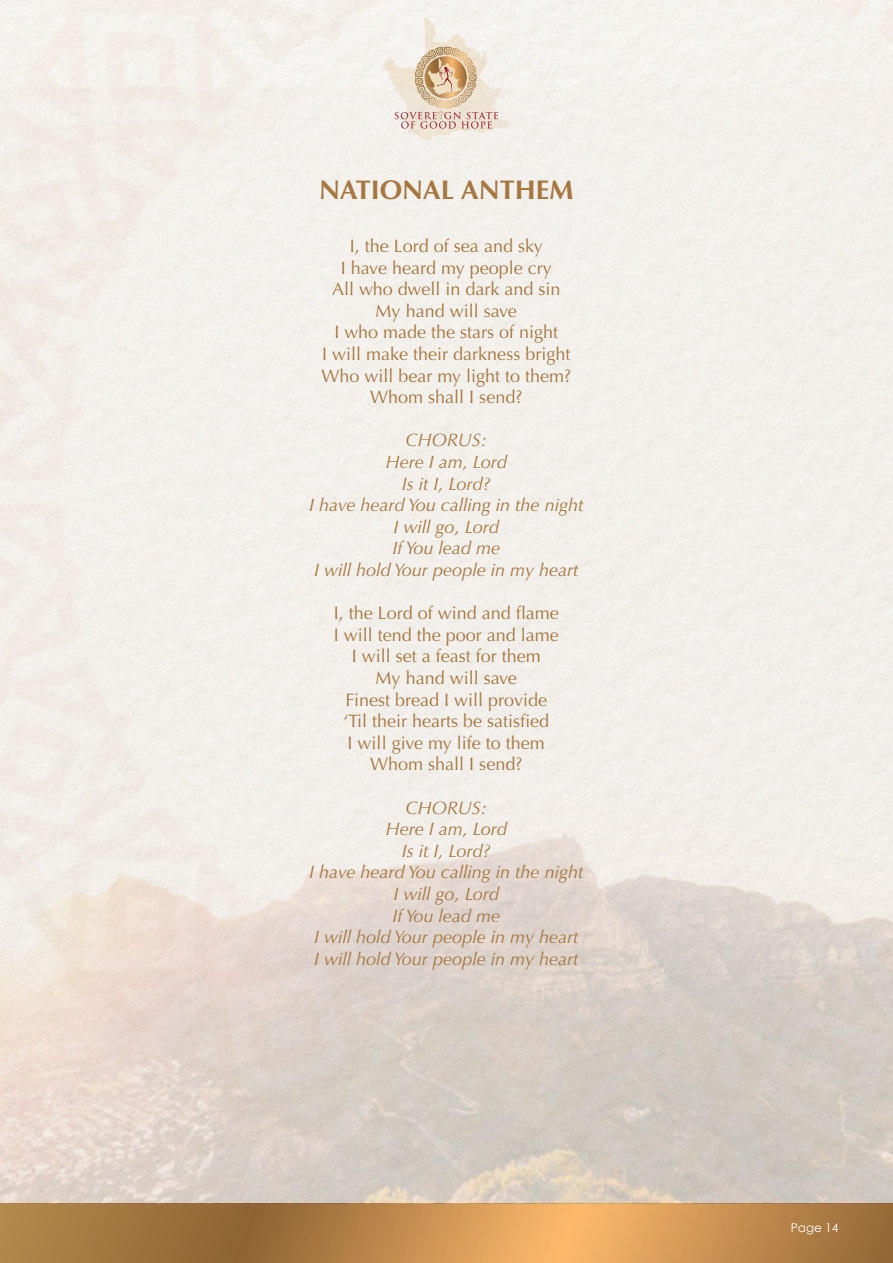
<style>
.page{position:relative;width:893px;height:1263px;background:#f4f1ed}
.page>*{position:absolute;margin:0;border:0;box-sizing:border-box;transform-origin:0 0}
.t1{font:700 27px "Optima";color:#a67741}
.t2{font:18px "Optima";color:#a67741}
.t3{font:italic 18px "Optima";color:#a67741}
.t4{font:12px "Century Gothic";color:#fff}
</style>
<div class="page">
<svg style="left:1px;top:1203px;width:891px;height:60px;background:#bc874b"></svg>
<svg style="left:382px;top:17px;width:129px;height:70px"></svg>
<img style="left:0;top:87px;width:893px;height:1116px">
<p class="t1" style="left:319px;top:174px;width:256px">NATIONAL ANTHEM</p>
<p class="t2" style="left:350px;top:235px;width:194px">I, the Lord of sea and sky</p>
<p class="t2" style="left:341px;top:257px;width:213px">I have heard my people cry</p>
<p class="t2" style="left:332px;top:279px;width:230px">All who dwell in dark and sin</p>
<p class="t2" style="left:376px;top:300px;width:143px">My hand will save</p>
<p class="t2" style="left:334px;top:322px;width:225px">I who made the stars of night</p>
<p class="t2" style="left:322px;top:343px;width:250px">I will make their darkness bright</p>
<p class="t2" style="left:321px;top:365px;width:251px">Who will bear my light to them?</p>
<p class="t2" style="left:370px;top:387px;width:154px">Whom shall I send?</p>
<p class="t3" style="left:406px;top:430px;width:83px">CHORUS:</p>
<p class="t3" style="left:385px;top:451px;width:123px">Here I am, Lord</p>
<p class="t3" style="left:402px;top:473px;width:91px">Is it I, Lord?</p>
<p class="t3" style="left:309px;top:495px;width:276px">I have heard You calling in the night</p>
<p class="t3" style="left:394px;top:516px;width:107px">I will go, Lord</p>
<p class="t3" style="left:392px;top:538px;width:109px">If You lead me</p>
<p class="t3" style="left:314px;top:559px;width:266px">I will hold Your people in my heart</p>
<p class="t2" style="left:334px;top:603px;width:227px">I, the Lord of wind and flame</p>
<p class="t2" style="left:334px;top:624px;width:227px">I will tend the poor and lame</p>
<p class="t2" style="left:352px;top:646px;width:191px">I will set a feast for them</p>
<p class="t2" style="left:376px;top:667px;width:143px">My hand will save</p>
<p class="t2" style="left:345px;top:689px;width:203px">Finest bread I will provide</p>
<p class="t2" style="left:343px;top:711px;width:207px">‘Til their hearts be satisfied</p>
<p class="t2" style="left:348px;top:732px;width:199px">I will give my life to them</p>
<p class="t2" style="left:370px;top:754px;width:154px">Whom shall I send?</p>
<p class="t3" style="left:406px;top:797px;width:83px">CHORUS:</p>
<p class="t3" style="left:385px;top:819px;width:123px">Here I am, Lord</p>
<p class="t3" style="left:402px;top:840px;width:91px">Is it I, Lord?</p>
<p class="t3" style="left:309px;top:862px;width:276px">I have heard You calling in the night</p>
<p class="t3" style="left:394px;top:883px;width:107px">I will go, Lord</p>
<p class="t3" style="left:392px;top:905px;width:109px">If You lead me</p>
<p class="t3" style="left:314px;top:927px;width:266px">I will hold Your people in my heart</p>
<p class="t3" style="left:314px;top:948px;width:266px">I will hold Your people in my heart</p>
<p class="t4" style="left:791px;top:1221px;width:49px">Page 14</p>
</div>
